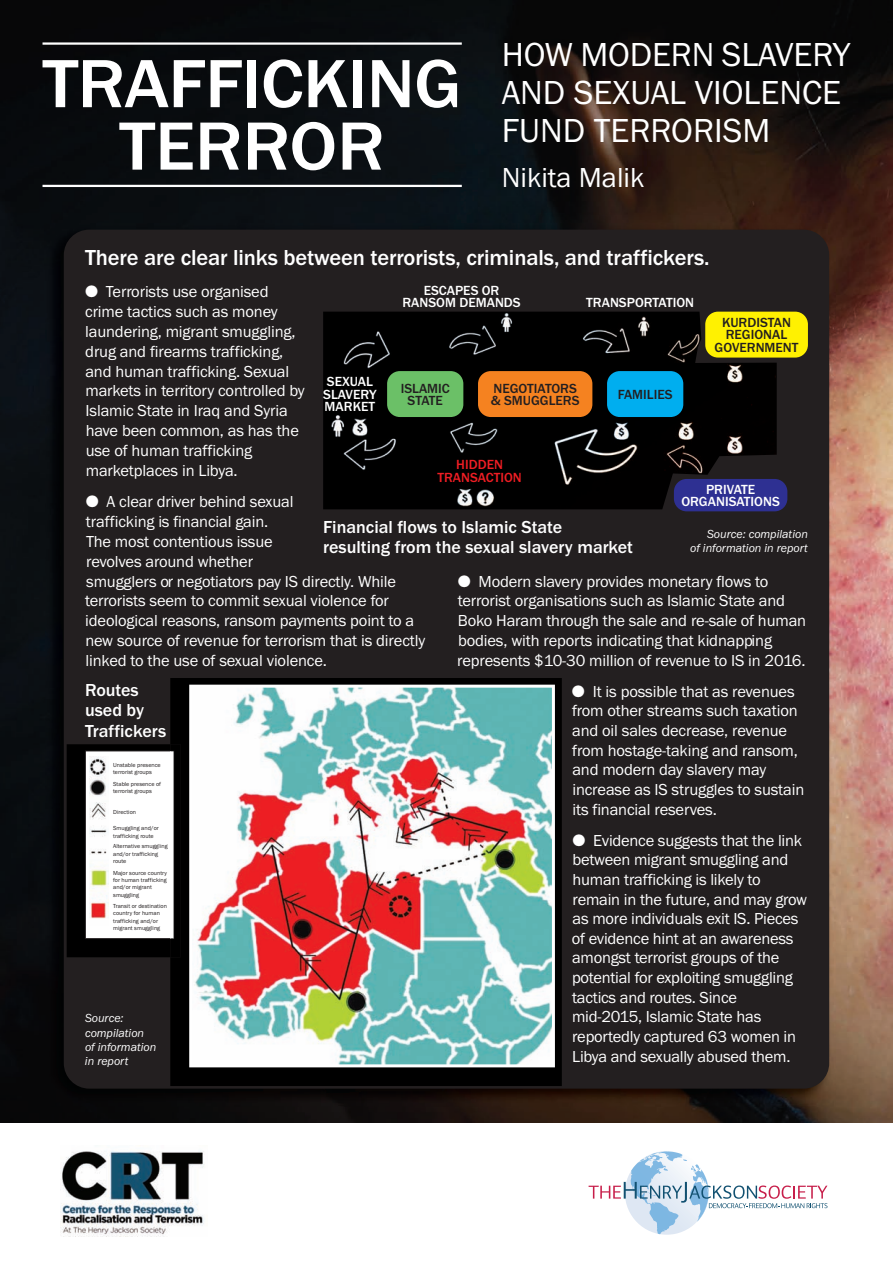
<style>
.page{position:relative;width:893px;height:1263px;background:#fff}
.page>*{position:absolute;margin:0;border:0;box-sizing:border-box;transform-origin:0 0}
.t1{font:500 70.5px/62.4px "Franklin Gothic";letter-spacing:-.01em;color:#fff;text-align:center;scale:1.05 1}
.t2{font:34.5px/38.2px "Franklin Gothic";color:#fff}
.t3{font:28.5px "Franklin Gothic";color:#fff}
.t4{font:500 22.5px "Franklin Gothic";letter-spacing:-.005em;color:#fff}
.t5{font:500 18px/20.2px "Franklin Gothic";color:#fff}
.t6{font:16.5px/19.8px "Franklin Gothic";letter-spacing:-.01em;color:#fff}
.t7{font:500 13.65px/12.5px "Franklin Gothic";color:#fff;text-align:center}
.t8{font:500 13.65px/12.5px "Franklin Gothic";color:#231f20;text-align:center}
.t9{font:500 13.65px/12.5px "Franklin Gothic";color:#ee1d23;text-align:center}
.t10{font:italic 12px/14.2px "Franklin Gothic";color:#fff;text-align:right}
.t11{font:6px/7.2px "Franklin Gothic";color:#231f20}
</style>
<div class="page">
<img style="left:0;top:0;width:893px;height:1123px">
<img style="left:0;top:215px;width:893px;height:93px">
<svg style="left:589px;top:1151px;width:238px;height:83px"></svg>
<img style="left:60px;top:1150px;width:144px;height:86px">
<hr style="left:43px;top:42px;width:419px;height:3px;background:#fff">
<hr style="left:43px;top:185px;width:419px;height:2px;background:#fff">
<img style="left:45px;top:223px;width:791px;height:884px">
<div style="left:64px;top:230px;width:765px;height:859px;background:#231f20;border-radius:26px"></div>
<img style="left:323px;top:312px;width:454px;height:197px">
<div style="left:674px;top:479px;width:113px;height:32px;background:#2e3092;border-radius:13px"></div>
<div style="left:705px;top:312px;width:103px;height:46px;background:#fff101;border-radius:13px"></div>
<div style="left:478px;top:371px;width:114px;height:46px;background:#f58220;border-radius:13px"></div>
<div style="left:387px;top:371px;width:76px;height:46px;background:#6bc067;border-radius:13px"></div>
<div style="left:607px;top:371px;width:76px;height:46px;background:#00aeef;border-radius:13px"></div>
<div style="left:85px;top:751px;width:89px;height:187px;background:#fff"></div>
<div style="left:85px;top:750px;width:89px;height:189px;border:1px solid #231f20"></div>
<div style="left:170px;top:678px;width:392px;height:408px;background:#000"></div>
<div style="left:170px;top:744px;width:11px;height:213px;background:#000"></div>
<img style="left:170px;top:750px;width:4px;height:189px">
<img style="left:193px;top:689px;width:358px;height:374px">
<div style="left:189px;top:685px;width:366px;height:382px;border:3px solid #fff"></div>
<img style="left:89px;top:757px;width:20px;height:162px">
<h1 class="t1" style="left:43px;top:52px;width:401px">TRAFFICKING<br>TERROR</h1>
<h2 class="t2" style="left:502px;top:35px;width:350px">HOW MODERN SLAVERY<br>AND SEXUAL VIOLENCE<br>FUND TERRORISM</h2>
<h3 class="t3" style="left:502px;top:160px;width:144px">Nikita Malik</h3>
<h3 class="t4" style="left:85px;top:244px;width:626px">There are clear links between terrorists, criminals, and traffickers.</h3>
<p class="t7" style="left:402px;top:284px;width:120px">ESCAPES OR<br>RANSOM DEMANDS</p>
<p class="t6" style="left:85px;top:282px;width:221px">● Terrorists use organised crime tactics such as money laundering, migrant smuggling, drug and firearms trafficking, and human trafficking. Sexual markets in territory controlled by<br>Islamic State in Iraq and Syria have been common, as has the use of human trafficking marketplaces in Libya.</p>
<p class="t6" style="left:85px;top:492px;width:342px">● A clear driver behind sexual<br>trafficking is financial gain.<br>The most contentious issue<br>revolves around whether<br>smugglers or negotiators pay IS directly. While terrorists seem to commit sexual violence for ideological reasons, ransom payments point to a new source of revenue for terrorism that is directly linked to the use of sexual violence.</p>
<p class="t7" style="left:586px;top:296px;width:109px">TRANSPORTATION</p>
<p class="t8" style="left:715px;top:316px;width:85px">KURDISTAN<br>REGIONAL<br>GOVERNMENT</p>
<p class="t7" style="left:323px;top:375px;width:55px;text-align:left">SEXUAL<br>SLAVERY<br>MARKET</p>
<p class="t8" style="left:491px;top:382px;width:90px;text-align:left">NEGOTIATORS &amp; SMUGGLERS</p>
<p class="t8" style="left:618px;top:388px;width:56px">FAMILIES</p>
<p class="t8" style="left:401px;top:382px;width:51px">ISLAMIC<br>STATE</p>
<p class="t9" style="left:437px;top:458px;width:86px">HIDDEN<br>TRANSACTION</p>
<p class="t7" style="left:681px;top:483px;width:100px">PRIVATE<br>ORGANISATIONS</p>
<p class="t5" style="left:323px;top:516px;width:311px">Financial flows to Islamic State resulting from the sexual slavery market</p>
<p class="t10" style="left:690px;top:527px;width:119px">Source: compilation<br>of information in report</p>
<p class="t6" style="left:457px;top:571px;width:351px">● Modern slavery provides monetary flows to terrorist organisations such as Islamic State and Boko Haram through the sale and re-sale of human bodies, with reports indicating that kidnapping represents $10-30 million of revenue to IS in 2016.</p>
<p class="t6" style="left:572px;top:681px;width:234px">● It is possible that as revenues from other streams such taxation and oil sales decrease, revenue from hostage-taking and ransom, and modern day slavery may increase as IS struggles to sustain its financial reserves.</p>
<p class="t6" style="left:572px;top:830px;width:237px">● Evidence suggests that the link between migrant smuggling and human trafficking is likely to remain in the future, and may grow as more individuals exit IS. Pieces of evidence hint at an awareness amongst terrorist groups of the potential for exploiting smuggling tactics and routes. Since mid-2015, Islamic State has reportedly captured 63 women in<br>Libya and sexually abused them.</p>
<p class="t5" style="left:85px;top:680px;width:83px">Routes used by<br>Traffickers</p>
<p class="t11" style="left:113px;top:761px;width:49px">Unstable presence terrorist groups</p>
<p class="t11" style="left:113px;top:780px;width:49px">Stable presence of terrorist groups</p>
<p class="t11" style="left:113px;top:808px;width:24px">Direction</p>
<p class="t11" style="left:113px;top:825px;width:47px">Smuggling and/or trafficking route</p>
<p class="t11" style="left:113px;top:843px;width:56px">Alternative smuggling and/or trafficking route</p>
<p class="t11" style="left:113px;top:869px;width:55px">Major source country for human trafficking and/or migrant smuggling</p>
<p class="t11" style="left:113px;top:902px;width:55px">Transit or destination country for human trafficking and/or migrant smuggling</p>
<p class="t10" style="left:85px;top:1011px;width:73px;text-align:left">Source: compilation of information in report</p>
</div>
